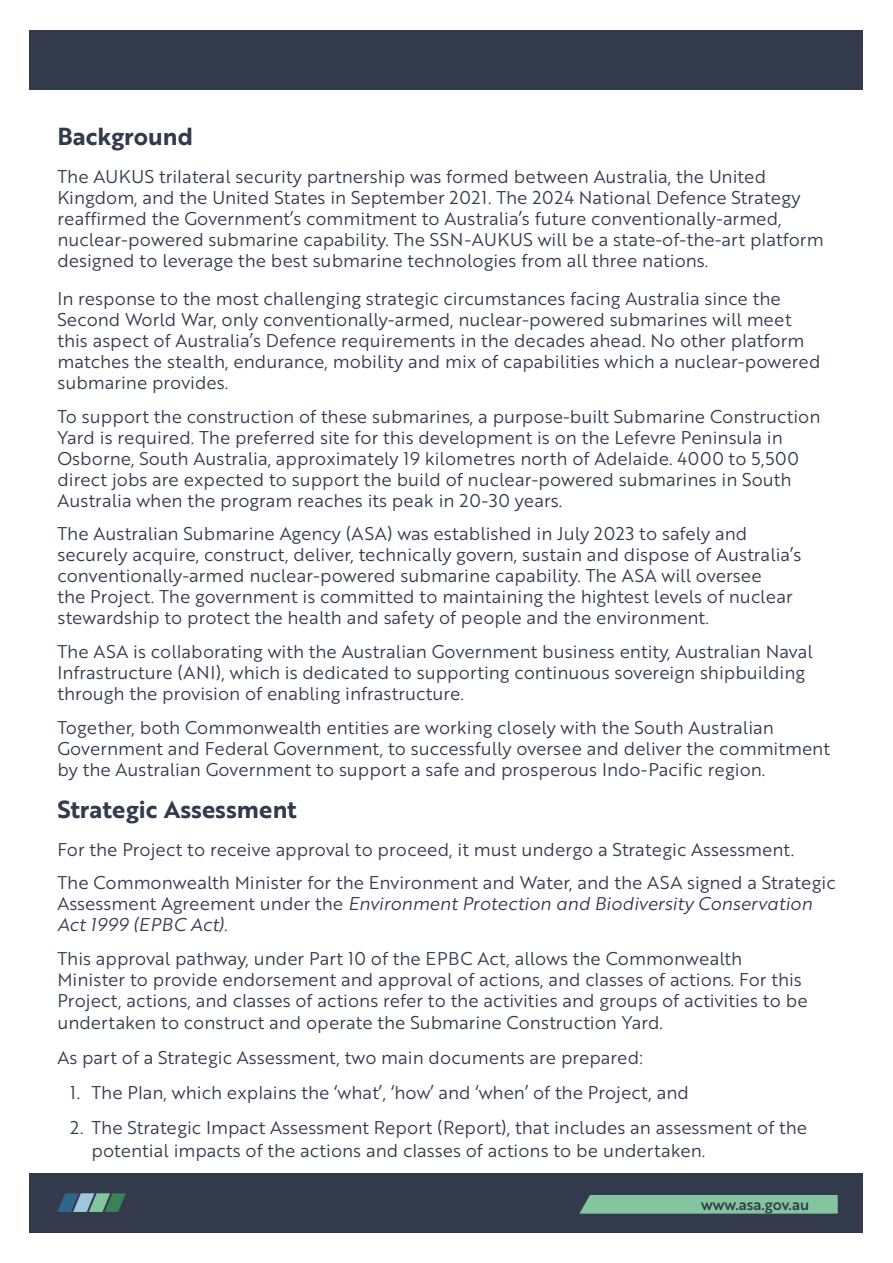
<style>
.page{position:relative;width:893px;height:1263px;background:#fff}
.page>*{position:absolute;margin:0;border:0;box-sizing:border-box;transform-origin:0 0}
.figs{font:24px "Brother 1816 Bold";color:#323a4c}
.txt{font:18px/21px "Brother 1816 Book";color:#323a4c}
.t1{font:15px "Brother 1816 Medium";color:#323a4c}
.s1{font-family:"Brother 1816 Book Italic"}
</style>
<div class="page">
<div style="left:30px;top:1174px;width:833px;height:59px;background:#323a4c"></div>
<div style="left:580px;top:1195px;width:258px;height:18px;background:#84c49f"></div>
<svg style="left:57px;top:1193px;width:69px;height:19px"></svg>
<div style="left:30px;top:30px;width:833px;height:59px;background:#323a4c"></div>
<p class="figs" style="left:57px;top:118px;width:137px">Background</p>
<p class="txt" style="left:57px;top:165px;width:768px">The AUKUS trilateral security partnership was formed between Australia, the United Kingdom, and the United States in September 2021. The 2024 National Defence Strategy reaffirmed the Government’s commitment to Australia’s future conventionally-armed, nuclear-powered submarine capability. The SSN-AUKUS will be a state-of-the-art platform designed to leverage the best submarine technologies from all three nations.</p>
<p class="txt" style="left:57px;top:287px;width:764px">In response to the most challenging strategic circumstances facing Australia since the Second World War, only conventionally-armed, nuclear-powered submarines will meet this aspect of Australia’s Defence requirements in the decades ahead. No other platform matches the stealth, endurance, mobility and mix of capabilities which a nuclear-powered submarine provides.</p>
<p class="txt" style="left:57px;top:405px;width:765px">To support the construction of these submarines, a purpose-built Submarine Construction Yard is required. The preferred site for this development is on the Lefevre Peninsula in Osborne, South Australia, approximately 19 kilometres north of Adelaide. 4000 to 5,500 direct jobs are expected to support the build of nuclear-powered submarines in South Australia when the program reaches its peak in 20-30 years.</p>
<p class="txt" style="left:57px;top:523px;width:746px">The Australian Submarine Agency (ASA) was established in July 2023 to safely and securely acquire, construct, deliver, technically govern, sustain and dispose of Australia’s conventionally-armed nuclear-powered submarine capability. The ASA will oversee<br>the Project. The government is committed to maintaining the hightest levels of nuclear stewardship to protect the health and safety of people and the environment.</p>
<p class="txt" style="left:57px;top:640px;width:757px">The ASA is collaborating with the Australian Government business entity, Australian Naval<br>Infrastructure (ANI), which is dedicated to supporting continuous sovereign shipbuilding through the provision of enabling infrastructure.</p>
<p class="txt" style="left:57px;top:716px;width:774px">Together, both Commonwealth entities are working closely with the South Australian<br>Government and Federal Government, to successfully oversee and deliver the commitment by the Australian Government to support a safe and prosperous Indo-Pacific region.</p>
<h2 class="figs" style="left:57px;top:791px;width:241px">Strategic Assessment</h2>
<p class="txt" style="left:57px;top:838px;width:738px">For the Project to receive approval to proceed, it must undergo a Strategic Assessment.</p>
<p class="txt" style="left:57px;top:872px;width:780px">The Commonwealth Minister for the Environment and Water, and the ASA signed a Strategic<br>Assessment Agreement under the <span class="s1">Environment Protection and Biodiversity Conservation<br>Act 1999 (EPBC Act).</span></p>
<p class="txt" style="left:57px;top:947px;width:752px">This approval pathway, under Part 10 of the EPBC Act, allows the Commonwealth Minister to provide endorsement and approval of actions, and classes of actions. For this Project, actions, and classes of actions refer to the activities and groups of activities to be undertaken to construct and operate the Submarine Construction Yard.</p>
<p class="txt" style="left:57px;top:1046px;width:587px">As part of a Strategic Assessment, two main documents are prepared:</p>
<p class="txt" style="left:70px;top:1081px;width:620px">1. The Plan, which explains the ‘what’, ‘how’ and ‘when’ of the Project, and</p>
<p class="txt" style="left:91px;top:1116px;width:717px;line-height:22.5px;text-indent:-21px">2. The Strategic Impact Assessment Report (Report), that includes an assessment of the potential impacts of the actions and classes of actions to be undertaken.</p>
<p class="t1" style="left:701px;top:1193px;width:109px">www.asa.gov.au</p>
</div>
